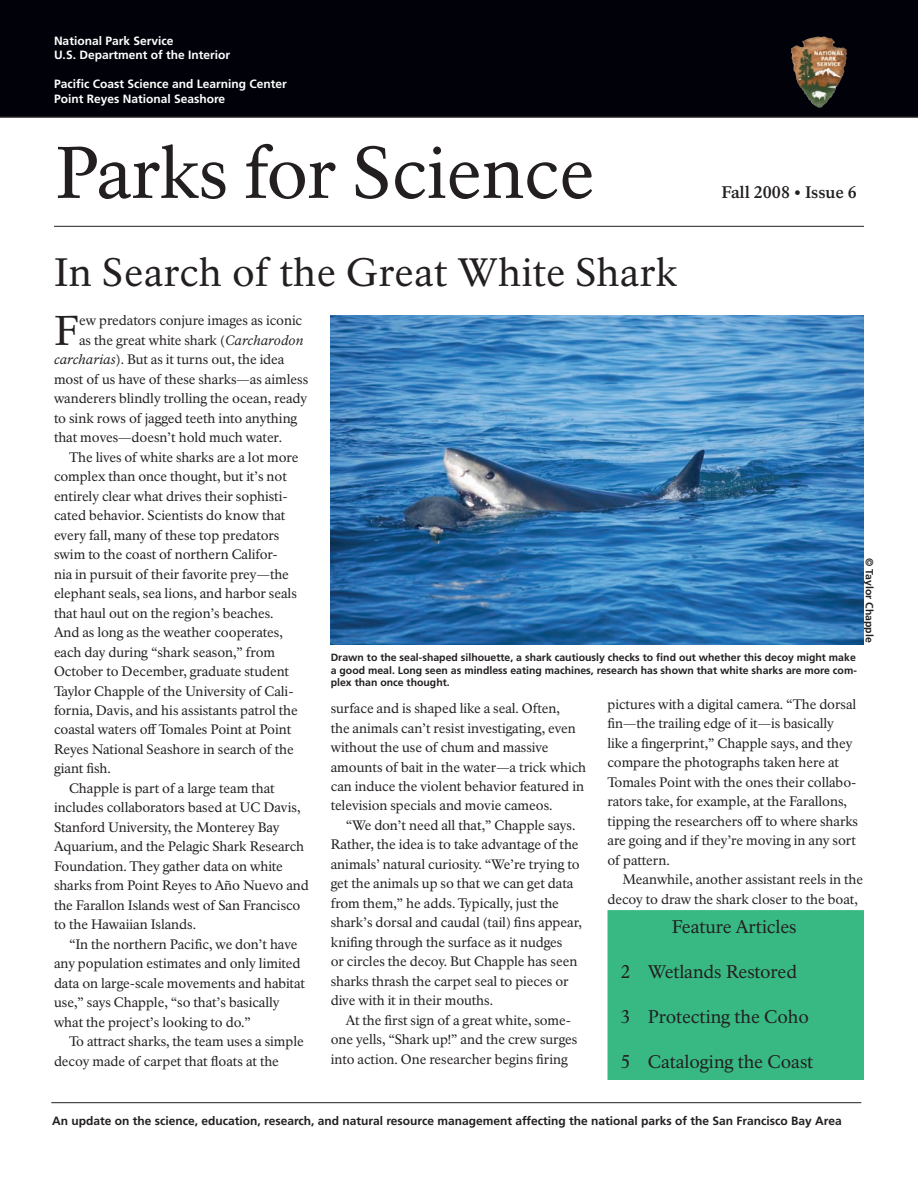
<style>
.page{position:relative;width:918px;height:1188px;background:#fff}
.page>*{position:absolute;margin:0;border:0;box-sizing:border-box;transform-origin:0 0}
.t1{font:72px "NPS Rawlinson OT";letter-spacing:-.01em;color:#231f20}
.t2{font:40.95px "NPS Rawlinson OT";color:#231f20}
.t3{font:39px "NPS Rawlinson OT";letter-spacing:.01em;color:#231f20}
.t4{font:18px "NPS Rawlinson OT";letter-spacing:-.005em;color:#231f20}
.t5{font:700 16.5px "NPS Rawlinson OT";color:#231f20}
.t6{font:13.5px/19.5px "NPS Rawlinson OT";letter-spacing:-.005em;color:#231f20}
.t7{font:700 12px "Frutiger LT Std";color:#231f20}
.t8{font:700 12px/14.4px "Frutiger LT Std";color:#fff}
.t9{font:700 10.5px/12.6px "Frutiger LT Std";color:#231f20;text-align:justify}
.s1{font-style:italic}
</style>
<div class="page">
<div style="left:0;top:0;width:918px;height:118px;background:#010209"></div>
<hr style="left:54px;top:226px;width:810px;height:1px;background:#231f20">
<hr style="left:51px;top:1102px;width:810px;height:1px;background:#231f20">
<div style="left:608px;top:910px;width:256px;height:170px;background:#38b983;border:2px solid #38b983"></div>
<img style="left:791px;top:36px;width:39px;height:72px">
<img style="left:331px;top:315px;width:533px;height:329px">
<p class="t8" style="left:54px;top:34px;width:178px">National Park Service<br>U.S. Department of the Interior</p>
<p class="t8" style="left:54px;top:77px;width:234px">Pacific Coast Science and Learning Center<br>Point Reyes National Seashore</p>
<h1 class="t1" style="left:55px;top:129px;width:541px">Parks for Science</h1>
<p class="t5" style="left:721px;top:182px;width:137px">Fall 2008 • Issue 6</p>
<h3 class="t3" style="left:54px;top:249px;width:625px">In Search of the Great White Shark</h3>
<h2 class="t2" style="left:54px;top:306px;width:27px">F</h2>
<p class="t6" style="left:79px;top:311px;width:225px">ew predators conjure images as iconic</p>
<p class="t6" style="left:79px;top:330px;width:226px">as the great white shark (<span class="s1">Carcharodon</span></p>
<p class="t6" style="left:54px;top:350px;width:232px"><span class="s1">carcharias</span>). But as it turns out, the idea</p>
<p class="t6" style="left:54px;top:369px;width:256px">most of us have of these sharks—as aimless</p>
<p class="t6" style="left:54px;top:389px;width:255px">wanderers blindly trolling the ocean, ready</p>
<p class="t6" style="left:54px;top:408px;width:245px">to sink rows of jagged teeth into anything</p>
<p class="t6" style="left:54px;top:428px;width:230px">that moves—doesn’t hold much water.</p>
<p class="t6" style="left:69px;top:447px;width:231px">The lives of white sharks are a lot more</p>
<p class="t6" style="left:54px;top:467px;width:235px">complex than once thought, but it’s not</p>
<p class="t6" style="left:54px;top:486px;width:235px">entirely clear what drives their sophisti-</p>
<p class="t6" style="left:54px;top:506px;width:233px">cated behavior. Scientists do know that</p>
<p class="t6" style="left:54px;top:525px;width:227px">every fall, many of these top predators</p>
<p class="t6" style="left:54px;top:545px;width:225px">swim to the coast of northern Califor-</p>
<p class="t6" style="left:54px;top:564px;width:236px">nia in pursuit of their favorite prey—the</p>
<p class="t6" style="left:54px;top:584px;width:244px">elephant seals, sea lions, and harbor seals</p>
<p class="t6" style="left:54px;top:603px;width:221px">that haul out on the region’s beaches.</p>
<p class="t6" style="left:54px;top:623px;width:230px">And as long as the weather cooperates,</p>
<p class="t6" style="left:54px;top:642px;width:223px">each day during “shark season,” from</p>
<p class="t6" style="left:54px;top:662px;width:237px">October to December, graduate student</p>
<p class="t6" style="left:54px;top:681px;width:241px">Taylor Chapple of the University of Cali-</p>
<p class="t6" style="left:54px;top:701px;width:245px">fornia, Davis, and his assistants patrol the</p>
<p class="t6" style="left:54px;top:720px;width:239px">coastal waters off Tomales Point at Point</p>
<p class="t6" style="left:54px;top:740px;width:241px">Reyes National Seashore in search of the</p>
<p class="t6" style="left:54px;top:759px;width:58px">giant fish.</p>
<p class="t6" style="left:69px;top:779px;width:207px">Chapple is part of a large team that</p>
<p class="t6" style="left:54px;top:798px;width:248px">includes collaborators based at UC Davis,</p>
<p class="t6" style="left:54px;top:818px;width:227px">Stanford University, the Monterey Bay</p>
<p class="t6" style="left:54px;top:837px;width:252px">Aquarium, and the Pelagic Shark Research</p>
<p class="t6" style="left:54px;top:857px;width:230px">Foundation. They gather data on white</p>
<p class="t6" style="left:54px;top:876px;width:256px">sharks from Point Reyes to Año Nuevo and</p>
<p class="t6" style="left:54px;top:896px;width:248px">the Farallon Islands west of San Francisco</p>
<p class="t6" style="left:54px;top:915px;width:144px">to the Hawaiian Islands.</p>
<p class="t6" style="left:69px;top:935px;width:230px">“In the northern Pacific, we don’t have</p>
<p class="t6" style="left:54px;top:954px;width:248px">any population estimates and only limited</p>
<p class="t6" style="left:54px;top:974px;width:253px">data on large-scale movements and habitat</p>
<p class="t6" style="left:54px;top:993px;width:227px">use,” says Chapple, “so that’s basically</p>
<p class="t6" style="left:54px;top:1013px;width:199px">what the project’s looking to do.”</p>
<p class="t6" style="left:69px;top:1032px;width:236px">To attract sharks, the team uses a simple</p>
<p class="t6" style="left:54px;top:1052px;width:226px">decoy made of carpet that floats at the</p>
<p class="t9" style="left:876px;top:558px;width:86px;rotate:90deg">© Taylor Chapple</p>
<p class="t9" style="left:331px;top:651px;width:528px">Drawn to the seal-shaped silhouette, a shark cautiously checks to find out whether this decoy might make a good meal. Long seen as mindless eating machines, research has shown that white sharks are more com&shy;plex than once thought.</p>
<p class="t6" style="left:608px;top:694px;width:252px">pictures with a digital camera. “The dorsal fin—the trailing edge of it—is basically like a fingerprint,” Chapple says, and they compare the photographs taken here at Tomales Point with the ones their collabo&shy;rators take, for example, at the Farallons, tipping the researchers off to where sharks are going and if they’re moving in any sort of pattern.</p>
<p class="t6" style="left:608px;top:870px;width:257px;text-indent:15px">Meanwhile, another assistant reels in the decoy to draw the shark closer to the boat,</p>
<p class="t6" style="left:331px;top:699px;width:257px">surface and is shaped like a seal. Often,<br>the animals can’t resist investigating, even without the use of chum and massive amounts of bait in the water—a trick which can induce the violent behavior featured in television specials and movie cameos.</p>
<p class="t6" style="left:331px;top:816px;width:252px;text-indent:15px">“We don’t need all that,” Chapple says.<br>Rather, the idea is to take advantage of the animals’ natural curiosity. “We’re trying to get the animals up so that we can get data from them,” he adds. Typically, just the shark’s dorsal and caudal (tail) fins appear, knifing through the surface as it nudges<br>or circles the decoy. But Chapple has seen sharks thrash the carpet seal to pieces or dive with it in their mouths.</p>
<p class="t6" style="left:331px;top:1011px;width:248px;text-indent:15px">At the first sign of a great white, some&shy;one yells, “Shark up!” and the crew surges into action. One researcher begins firing</p>
<h3 class="t4" style="left:672px;top:915px;width:126px">Feature Articles</h3>
<h3 class="t4" style="left:621px;top:960px;width:178px">2 Wetlands Restored</h3>
<h3 class="t4" style="left:621px;top:1005px;width:190px">3 Protecting the Coho</h3>
<h3 class="t4" style="left:621px;top:1050px;width:194px">5 Cataloging the Coast</h3>
<p class="t7" style="left:52px;top:1114px;width:791px">An update on the science, education, research, and natural resource management affecting the national parks of the San Francisco Bay Area</p>
</div>
